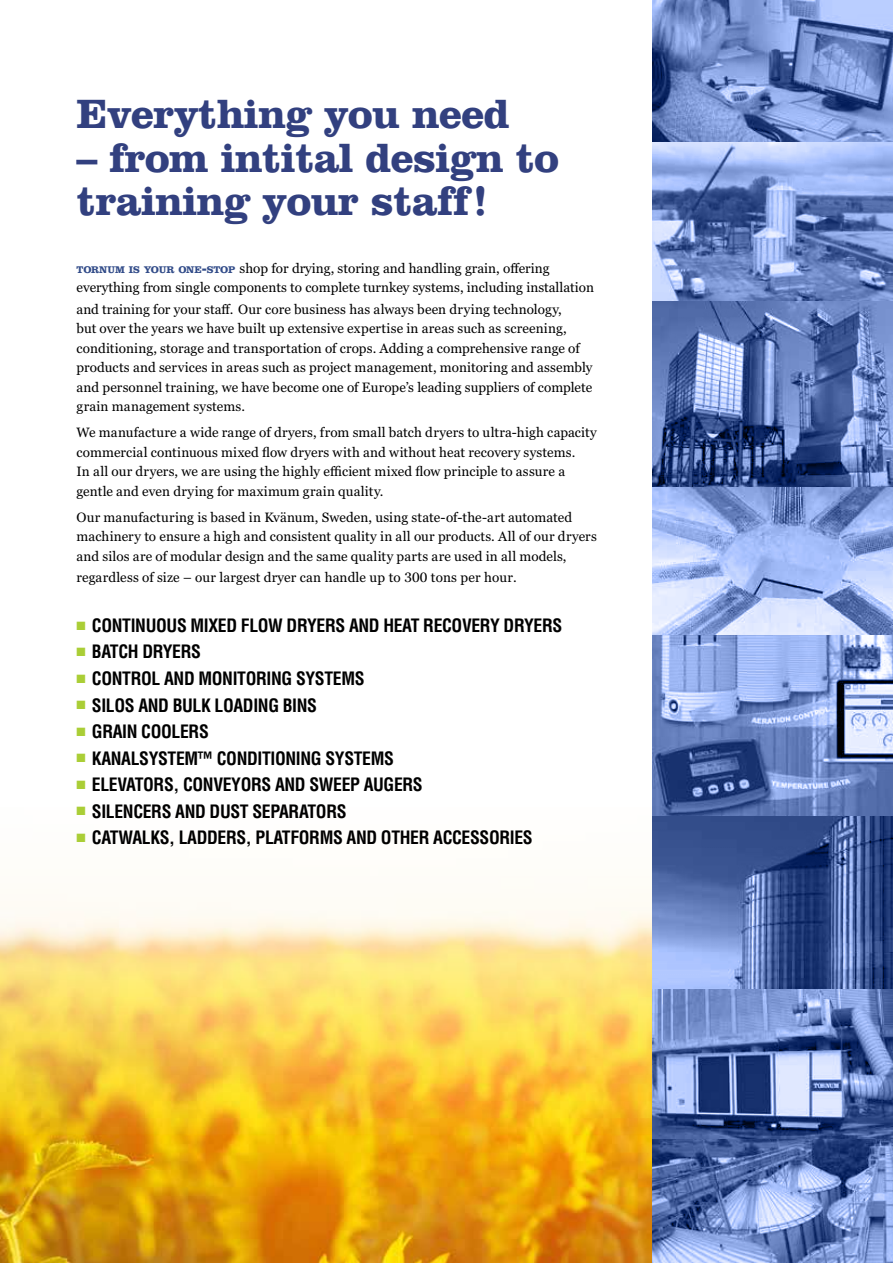
<style>
.page{position:relative;width:893px;height:1263px;background:#fff}
.page>*{position:absolute;margin:0;border:0;box-sizing:border-box;transform-origin:0 0}
.t1{font:800 42px/43.5px "Clarendon BT Pro";letter-spacing:-.02em;color:#32407f}
.t2{font:700 condensed 18px/26.5px "Helvetica LT Std";letter-spacing:-.02em;color:#000}
.t3{font:13.5px/19.5px "Georgia Pro";letter-spacing:.005em;color:#000}
.s1{font-family:"Clarendon BT Pro";font-weight:800;font-size:10.05px;color:#324c89}
.s2{font-family:"Clarendon BT Pro";font-weight:800;font-size:14.25px;color:#324c89}
.s3{font-family:"Zapfcbats";font-weight:400;font-stretch:normal;font-size:12px;color:#aace36}
</style>
<div class="page">
<img style="left:0;top:1133px;width:652px;height:130px">
<svg style="left:0;top:902px;width:652px;height:231px;background:#fad56a"></svg>
<svg style="left:652px;top:0;width:241px;height:1263px;background:#6f87c0"></svg>
<h1 class="t1" style="left:77px;top:91px;width:435px">Everything you need</h1>
<h1 class="t1" style="left:77px;top:135px;width:484px">– from intital design to training your staff!</h1>
<p class="t3" style="left:77px;top:259px;width:519px"><span class="s1">TORNUM IS YOUR ONE</span><span class="s2">-</span><span class="s1">STOP</span> shop for drying, storing and handling grain, offering everything from single components to complete turnkey systems, including installation</p>
<p class="t3" style="left:77px;top:300px;width:517px">and training for your staff. Our core business has always been drying technology,<br>but over the years we have built up extensive expertise in areas such as screening, conditioning, storage and transportation of crops. Adding a comprehensive range of products and services in areas such as project management, monitoring and assembly and personnel training, we have become one of Europe’s leading suppliers of complete grain management systems.</p>
<p class="t3" style="left:77px;top:423px;width:522px">We manufacture a wide range of dryers, from small batch dryers to ultra-high capacity commercial continuous mixed flow dryers with and without heat recovery systems.<br>In all our dryers, we are using the highly efficient mixed flow principle to assure a gentle and even drying for maximum grain quality.</p>
<p class="t3" style="left:77px;top:508px;width:522px">Our manufacturing is based in Kvänum, Sweden, using state-of-the-art automated machinery to ensure a high and consistent quality in all our products. All of our dryers and silos are of modular design and the same quality parts are used in all models,</p>
<p class="t3" style="left:77px;top:568px;width:442px">regardless of size – our largest dryer can handle up to 300 tons per hour.</p>
<p class="t2" style="left:77px;top:612px;width:487px"><span class="s3">N</span> CONTINUOUS MIXED FLOW DRYERS AND HEAT RECOVERY DRYERS <span class="s3">N</span> BATCH DRYERS<br><span class="s3">N</span> CONTROL AND MONITORING SYSTEMS<br><span class="s3">N</span> SILOS AND BULK LOADING BINS<br><span class="s3">N</span> GRAIN COOLERS<br><span class="s3">N</span> KANALSYSTEM™ CONDITIONING SYSTEMS<br><span class="s3">N</span> ELEVATORS, CONVEYORS AND SWEEP AUGERS<br><span class="s3">N</span> SILENCERS AND DUST SEPARATORS<br><span class="s3">N</span> CATWALKS, LADDERS, PLATFORMS AND OTHER ACCESSORIES</p>
</div>
